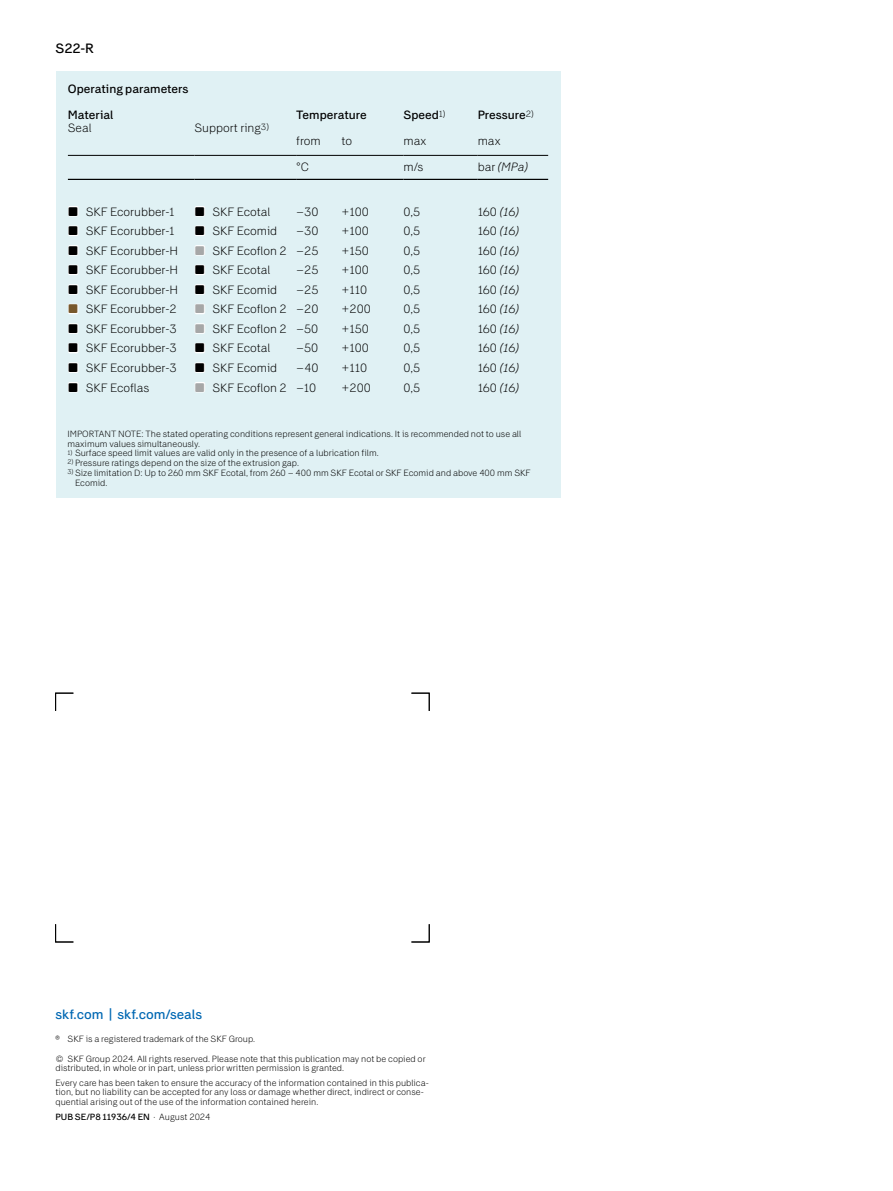
<style>
.page{position:relative;width:893px;height:1191px;background:#fff}
.page>*{position:absolute;margin:0;border:0;box-sizing:border-box;transform-origin:0 0}
.t1{font:500 13.5px "SKF Sans";color:#0068b3}
.t2{font:500 13.5px "SKF Sans";color:#000}
.t3{font:300 12px "SKF Sans";color:#000}
.t4{font:italic 300 12px "SKF Sans";color:#000}
.t5{font:500 12px/26.1px "SKF Sans";color:#000}
.t6{font:300 9px/9.8px "SKF Sans";color:#000}
.t7{font:500 9px "SKF Sans";color:#000}
.s1{font-style:normal}
.s2{color:#fff}
.s3{font-weight:300}
</style>
<div class="page">
<svg style="left:55px;top:693px;width:19px;height:18px"></svg>
<svg style="left:411px;top:693px;width:18px;height:18px"></svg>
<svg style="left:55px;top:924px;width:19px;height:18px"></svg>
<svg style="left:411px;top:924px;width:18px;height:18px"></svg>
<div style="left:56px;top:71px;width:504px;height:427px;background:#e0f1f4"></div>
<hr style="left:68px;top:155px;width:126px;height:1px;background:#000">
<hr style="left:68px;top:179px;width:126px;height:1px;background:#000">
<hr style="left:194px;top:155px;width:102px;height:1px;background:#000">
<hr style="left:194px;top:179px;width:102px;height:1px;background:#000">
<hr style="left:296px;top:155px;width:107px;height:1px;background:#000">
<hr style="left:296px;top:179px;width:107px;height:1px;background:#000">
<hr style="left:403px;top:155px;width:74px;height:1px;background:#000">
<hr style="left:403px;top:179px;width:74px;height:1px;background:#000">
<hr style="left:477px;top:155px;width:71px;height:1px;background:#000">
<hr style="left:477px;top:179px;width:71px;height:1px;background:#000">
<h1 class="t2" style="left:55px;top:43px;width:40px">S22-R</h1>
<h2 class="t5" style="left:68px;top:76px;width:122px">Operating parameters<br>Material</h2>
<h2 class="t3" style="left:68px;top:123px;width:25px">Seal</h2>
<h2 class="t3" style="left:194px;top:123px;width:76px">Support ring<sup>3)</sup></h2>
<h2 class="t5" style="left:296px;top:103px;width:72px">Temperature</h2>
<h2 class="t5" style="left:403px;top:103px;width:44px">Speed<sup>1)</sup></h2>
<h2 class="t5" style="left:477px;top:103px;width:58px">Pressure<sup>2)</sup></h2>
<h2 class="t3" style="left:296px;top:136px;width:26px">from</h2>
<h2 class="t3" style="left:341px;top:136px;width:12px">to</h2>
<h2 class="t3" style="left:403px;top:136px;width:24px">max</h2>
<h2 class="t3" style="left:477px;top:136px;width:24px">max</h2>
<h2 class="t3" style="left:296px;top:162px;width:14px">°C</h2>
<h2 class="t3" style="left:403px;top:162px;width:21px">m/s</h2>
<h2 class="t4" style="left:477px;top:162px;width:52px"><span class="s1">bar</span> (MPa)</h2>
<h2 class="t3" style="left:68px;top:206px;width:108px"><span class="s2">■</span> SKF Ecorubber-1</h2>
<h2 class="t3" style="left:194px;top:206px;width:77px"><span class="s2">■</span> SKF Ecotal</h2>
<h2 class="t3" style="left:296px;top:206px;width:24px">–30</h2>
<h2 class="t3" style="left:341px;top:206px;width:29px">+100</h2>
<h2 class="t3" style="left:403px;top:206px;width:18px">0,5</h2>
<h2 class="t4" style="left:477px;top:207px;width:43px"><span class="s1">160</span> (16)</h2>
<h2 class="t3" style="left:68px;top:226px;width:108px"><span class="s2">■</span> SKF Ecorubber-1</h2>
<h2 class="t3" style="left:194px;top:226px;width:84px"><span class="s2">■</span> SKF Ecomid</h2>
<h2 class="t3" style="left:296px;top:226px;width:24px">–30</h2>
<h2 class="t3" style="left:341px;top:226px;width:29px">+100</h2>
<h2 class="t3" style="left:403px;top:226px;width:18px">0,5</h2>
<h2 class="t4" style="left:477px;top:226px;width:43px"><span class="s1">160</span> (16)</h2>
<h2 class="t3" style="left:68px;top:246px;width:112px"><span class="s2">■</span> SKF Ecorubber-H</h2>
<h2 class="t3" style="left:194px;top:246px;width:125px"><span class="s2">■</span> SKF Ecoflon 2 –25</h2>
<h2 class="t3" style="left:341px;top:246px;width:29px">+150</h2>
<h2 class="t3" style="left:403px;top:246px;width:18px">0,5</h2>
<h2 class="t4" style="left:477px;top:246px;width:43px"><span class="s1">160</span> (16)</h2>
<h2 class="t3" style="left:68px;top:265px;width:112px"><span class="s2">■</span> SKF Ecorubber-H</h2>
<h2 class="t3" style="left:194px;top:265px;width:77px"><span class="s2">■</span> SKF Ecotal</h2>
<h2 class="t3" style="left:296px;top:265px;width:24px">–25</h2>
<h2 class="t3" style="left:341px;top:265px;width:29px">+100</h2>
<h2 class="t3" style="left:403px;top:265px;width:18px">0,5</h2>
<h2 class="t4" style="left:477px;top:265px;width:43px"><span class="s1">160</span> (16)</h2>
<h2 class="t3" style="left:68px;top:285px;width:112px"><span class="s2">■</span> SKF Ecorubber-H</h2>
<h2 class="t3" style="left:194px;top:285px;width:84px"><span class="s2">■</span> SKF Ecomid</h2>
<h2 class="t3" style="left:296px;top:285px;width:24px">–25</h2>
<h2 class="t3" style="left:341px;top:285px;width:27px">+110</h2>
<h2 class="t3" style="left:403px;top:285px;width:18px">0,5</h2>
<h2 class="t4" style="left:477px;top:285px;width:43px"><span class="s1">160</span> (16)</h2>
<h2 class="t3" style="left:68px;top:304px;width:110px"><span class="s2">■</span> SKF Ecorubber-2</h2>
<h2 class="t3" style="left:194px;top:304px;width:125px"><span class="s2">■</span> SKF Ecoflon 2 –20</h2>
<h2 class="t3" style="left:341px;top:304px;width:31px">+200</h2>
<h2 class="t3" style="left:403px;top:304px;width:18px">0,5</h2>
<h2 class="t4" style="left:477px;top:304px;width:43px"><span class="s1">160</span> (16)</h2>
<h2 class="t3" style="left:68px;top:324px;width:110px"><span class="s2">■</span> SKF Ecorubber-3</h2>
<h2 class="t3" style="left:194px;top:324px;width:125px"><span class="s2">■</span> SKF Ecoflon 2 –50</h2>
<h2 class="t3" style="left:341px;top:324px;width:29px">+150</h2>
<h2 class="t3" style="left:403px;top:324px;width:18px">0,5</h2>
<h2 class="t4" style="left:477px;top:324px;width:43px"><span class="s1">160</span> (16)</h2>
<h2 class="t3" style="left:68px;top:343px;width:110px"><span class="s2">■</span> SKF Ecorubber-3</h2>
<h2 class="t3" style="left:194px;top:343px;width:77px"><span class="s2">■</span> SKF Ecotal</h2>
<h2 class="t3" style="left:296px;top:343px;width:24px">–50</h2>
<h2 class="t3" style="left:341px;top:343px;width:29px">+100</h2>
<h2 class="t3" style="left:403px;top:343px;width:18px">0,5</h2>
<h2 class="t4" style="left:477px;top:343px;width:43px"><span class="s1">160</span> (16)</h2>
<h2 class="t3" style="left:68px;top:363px;width:110px"><span class="s2">■</span> SKF Ecorubber-3</h2>
<h2 class="t3" style="left:194px;top:363px;width:84px"><span class="s2">■</span> SKF Ecomid</h2>
<h2 class="t3" style="left:296px;top:363px;width:24px">–40</h2>
<h2 class="t3" style="left:341px;top:363px;width:27px">+110</h2>
<h2 class="t3" style="left:403px;top:363px;width:18px">0,5</h2>
<h2 class="t4" style="left:477px;top:363px;width:43px"><span class="s1">160</span> (16)</h2>
<h2 class="t3" style="left:68px;top:382px;width:83px"><span class="s2">■</span> SKF Ecoflas</h2>
<h2 class="t3" style="left:194px;top:382px;width:123px"><span class="s2">■</span> SKF Ecoflon 2 –10</h2>
<h2 class="t3" style="left:341px;top:382px;width:31px">+200</h2>
<h2 class="t3" style="left:403px;top:382px;width:18px">0,5</h2>
<h2 class="t4" style="left:477px;top:382px;width:43px"><span class="s1">160</span> (16)</h2>
<p class="t6" style="left:68px;top:429px;width:455px">IMPORTANT NOTE: The stated operating conditions represent general indications. It is recommended not to use all maximum values simultaneously.</p>
<p class="t6" style="left:68px;top:449px;width:312px"><sup>1)</sup> Surface speed limit values are valid only in the presence of a lubrication film.</p>
<p class="t6" style="left:68px;top:459px;width:233px"><sup>2)</sup> Pressure ratings depend on the size of the extrusion gap.</p>
<p class="t6" style="left:75px;top:468px;width:457px;text-indent:-7px"><sup>3)</sup> Size limitation D: Up to 260 mm SKF Ecotal, from 260 – 400 mm SKF Ecotal or SKF Ecomid and above 400 mm SKF<br>Ecomid.</p>
<h1 class="t1" style="left:55px;top:1008px;width:148px">skf.com | skf.com/seals</h1>
<p class="t6" style="left:55px;top:1030px;width:371px;line-height:19.4px">® SKF is a registered trademark of the SKF Group.<br>© SKF Group 2024. All rights reserved. Please note that this publication may not be copied or</p>
<p class="t6" style="left:55px;top:1061px;width:375px;line-height:14.5px">distributed, in whole or in part, unless prior written permission is granted.<br>Every care has been taken to ensure the accuracy of the information contained in this publica-</p>
<p class="t6" style="left:55px;top:1088px;width:370px">tion, but no liability can be accepted for any loss or damage whether direct, indirect or conse&shy;quential arising out of the use of the information contained herein.</p>
<p class="t7" style="left:55px;top:1112px;width:156px">PUB SE/P8 11936/4 EN <span class="s3">· August 2024</span></p>
</div>
